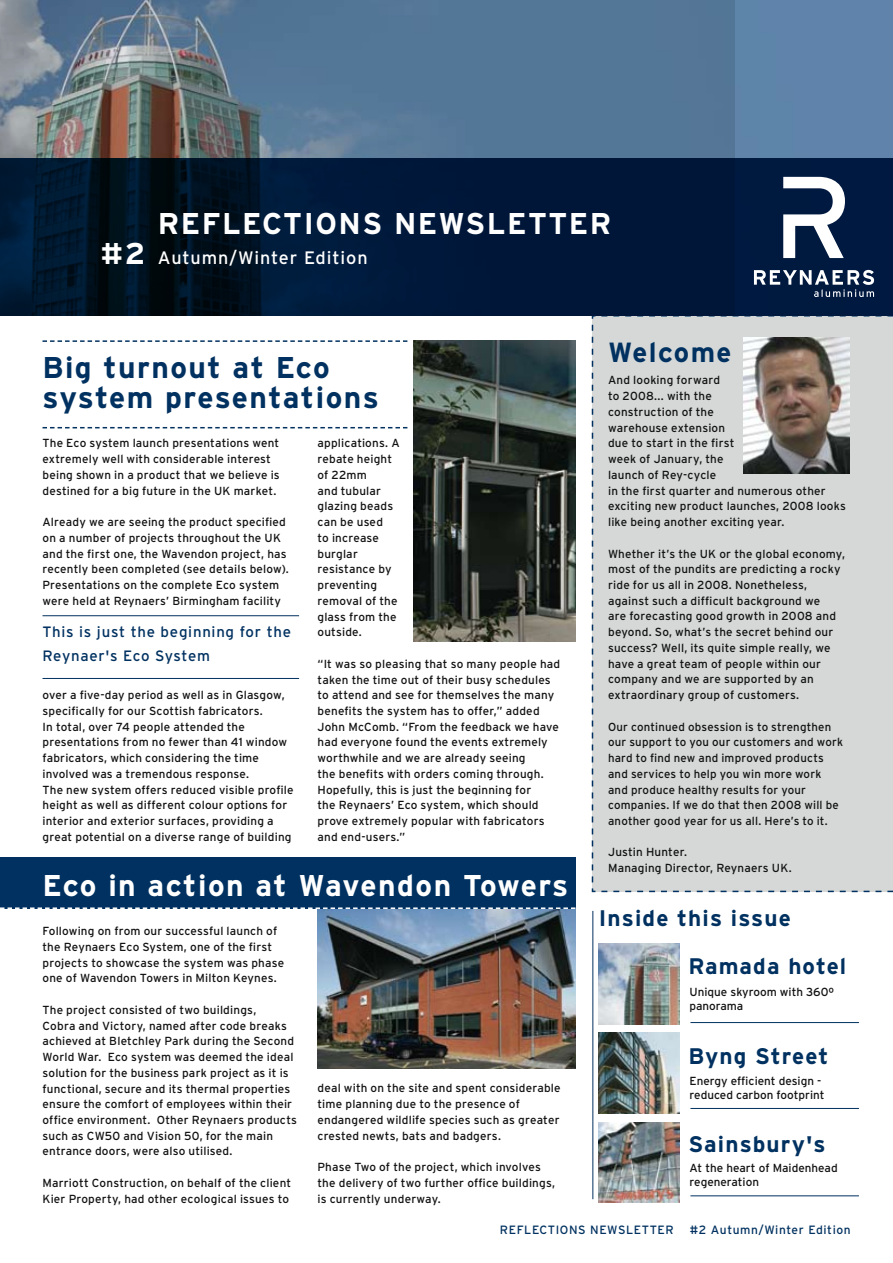
<style>
.page{position:relative;width:893px;height:1263px;background:#fff}
.page>*{position:absolute;margin:0;border:0;box-sizing:border-box;transform-origin:0 0}
.t1{font:700 30px "Interstate";letter-spacing:.05em;color:#fff}
.t2{font:700 30px/30px "Interstate";letter-spacing:.05em;color:#003160}
.t3{font:700 27.75px "Interstate";letter-spacing:.05em;color:#003160}
.t4{font:700 22.5px "Interstate";letter-spacing:.05em;color:#003160}
.t5{font:18px "Interstate";letter-spacing:.05em;color:#fff}
.t6{font:15px/24px "Interstate";letter-spacing:.05em;color:#003160}
.t7{font:12px "Interstate";letter-spacing:.05em;color:#003160}
.t8{font:11.7px/15.8px "Interstate";letter-spacing:.015em;color:#121212}
.s1{font-weight:700;font-size:30px}
</style>
<div class="page">
<img style="left:317px;top:909px;width:258px;height:159px">
<div style="left:591px;top:316px;width:302px;height:577px;background:#d5d8d7"></div>
<div style="left:735px;top:0;width:158px;height:158px;background:#6083ab"></div>
<svg style="left:0;top:0;width:735px;height:158px;background:#5d788f"></svg>
<svg style="left:0;top:158px;width:735px;height:158px;background:#001631"></svg>
<div style="left:735px;top:158px;width:158px;height:158px;background:#001940"></div>
<svg style="left:783px;top:177px;width:62px;height:81px"></svg>
<svg style="left:754px;top:270px;width:120px;height:27px"></svg>
<img style="left:599px;top:1122px;width:81px;height:80px">
<img style="left:599px;top:1033px;width:81px;height:80px">
<img style="left:599px;top:943px;width:81px;height:81px">
<img style="left:743px;top:337px;width:106px;height:137px">
<hr style="left:592px;top:911px;width:1px;height:288px;background:#003160">
<hr style="left:690px;top:1022px;width:169px;height:1px;background:#003160">
<hr style="left:690px;top:1108px;width:169px;height:1px;background:#003160">
<hr style="left:690px;top:1195px;width:169px;height:1px;background:#003160">
<hr style="left:43px;top:615px;width:256px;height:1px;background:#003160">
<hr style="left:43px;top:678px;width:256px;height:1px;background:#003160">
<svg style="left:43px;top:340px;width:364px;height:2px"></svg>
<svg style="left:43px;top:427px;width:364px;height:1px"></svg>
<div style="left:0;top:858px;width:575px;height:51px;background:#003160"></div>
<svg style="left:0;top:907px;width:575px;height:2px"></svg>
<img style="left:413px;top:341px;width:162px;height:300px">
<h1 class="t1" style="left:158px;top:207px;width:455px">REFLECTIONS NEWSLETTER</h1>
<h3 class="t5" style="left:101px;top:248px;width:268px"><span class="s1">#2</span> Autumn/Winter Edition</h3>
<h1 class="t2" style="left:43px;top:352px;width:338px">Big turnout at Eco system presentations</h1>
<p class="t8" style="left:43px;top:435px;width:239px">The Eco system launch presentations went extremely well with considerable interest being shown in a product that we believe is destined for a big future in the UK market.</p>
<p class="t8" style="left:43px;top:514px;width:248px">Already we are seeing the product specified on a number of projects throughout the UK and the first one, the Wavendon project, has recently been completed (see details below).<br>Presentations on the complete Eco system were held at Reynaers’ Birmingham facility</p>
<p class="t6" style="left:43px;top:620px;width:250px">This is just the beginning for the<br>Reynaer's Eco System</p>
<p class="t8" style="left:43px;top:687px;width:253px">over a five-day period as well as in Glasgow, specifically for our Scottish fabricators.<br>In total, over 74 people attended the presentations from no fewer than 41 window fabricators, which considering the time involved was a tremendous response.<br>The new system offers reduced visible profile height as well as different colour options for interior and exterior surfaces, providing a great potential on a diverse range of building</p>
<p class="t8" style="left:317px;top:435px;width:84px">applications. A rebate height of 22mm<br>and tubular glazing beads can be used<br>to increase burglar resistance by preventing removal of the glass from the outside.</p>
<p class="t8" style="left:317px;top:656px;width:244px">“It was so pleasing that so many people had taken the time out of their busy schedules to attend and see for themselves the many benefits the system has to offer,” added John McComb. “From the feedback we have had everyone found the events extremely worthwhile and we are already seeing<br>the benefits with orders coming through.<br>Hopefully, this is just the beginning for<br>the Reynaers’ Eco system, which should prove extremely popular with fabricators and end-users.”</p>
<h1 class="t1" style="left:43px;top:868px;width:527px">Eco in action at Wavendon Towers</h1>
<p class="t8" style="left:43px;top:923px;width:243px">Following on from our successful launch of the Reynaers Eco System, one of the first projects to showcase the system was phase one of Wavendon Towers in Milton Keynes.</p>
<p class="t8" style="left:43px;top:1002px;width:256px">The project consisted of two buildings,<br>Cobra and Victory, named after code breaks achieved at Bletchley Park during the Second World War. Eco system was deemed the ideal solution for the business park project as it is functional, secure and its thermal properties ensure the comfort of employees within their office environment. Other Reynaers products such as CW50 and Vision 50, for the main entrance doors, were also utilised.</p>
<p class="t8" style="left:43px;top:1175px;width:250px">Marriott Construction, on behalf of the client<br>Kier Property, had other ecological issues to</p>
<p class="t8" style="left:317px;top:1080px;width:245px">deal with on the site and spent considerable time planning due to the presence of endangered wildlife species such as greater crested newts, bats and badgers.</p>
<p class="t8" style="left:317px;top:1159px;width:239px">Phase Two of the project, which involves the delivery of two further office buildings, is currently underway.</p>
<h2 class="t3" style="left:608px;top:337px;width:125px">Welcome</h2>
<p class="t8" style="left:608px;top:372px;width:239px">And looking forward<br>to 2008... with the<br>construction of the<br>warehouse extension<br>due to start in the first<br>week of January, the<br>launch of Rey-cycle<br>in the first quarter and numerous other exciting new product launches, 2008 looks like being another exciting year.</p>
<p class="t8" style="left:608px;top:545px;width:238px">Whether it’s the UK or the global economy, most of the pundits are predicting a rocky ride for us all in 2008. Nonetheless, against such a difficult background we<br>are forecasting good growth in 2008 and beyond. So, what’s the secret behind our success? Well, its quite simple really, we have a great team of people within our company and we are supported by an extraordinary group of customers.</p>
<p class="t8" style="left:608px;top:718px;width:237px">Our continued obsession is to strengthen our support to you our customers and work hard to find new and improved products and services to help you win more work and produce healthy results for your companies. If we do that then 2008 will be another good year for us all. Here’s to it.</p>
<p class="t8" style="left:608px;top:844px;width:185px">Justin Hunter.<br>Managing Director, Reynaers UK.</p>
<h3 class="t4" style="left:599px;top:905px;width:194px">Inside this issue</h3>
<h3 class="t4" style="left:688px;top:954px;width:159px">Ramada hotel</h3>
<p class="t8" style="left:690px;top:985px;width:146px;line-height:14.1px">Unique skyroom with 360º panorama</p>
<h3 class="t4" style="left:688px;top:1043px;width:141px">Byng Street</h3>
<p class="t8" style="left:690px;top:1074px;width:136px;line-height:14.1px">Energy efficient design - reduced carbon footprint</p>
<h3 class="t4" style="left:688px;top:1132px;width:139px">Sainsbury's</h3>
<p class="t8" style="left:690px;top:1160px;width:150px;line-height:14.1px">At the heart of Maidenhead regeneration</p>
<p class="t7" style="left:500px;top:1223px;width:176px">REFLECTIONS NEWSLETTER</p>
<p class="t7" style="left:690px;top:1223px;width:162px">#2 Autumn/Winter Edition</p>
</div>
